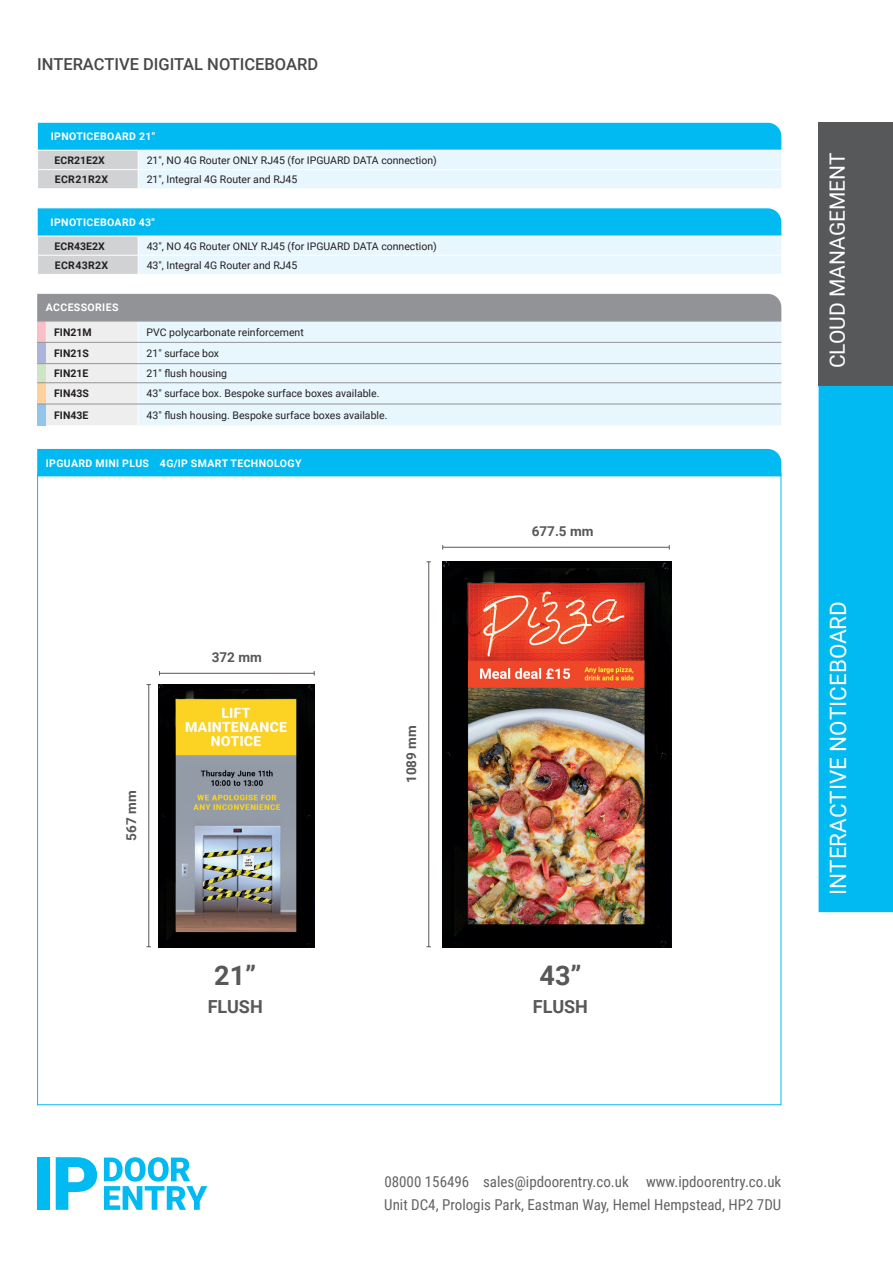
<style>
.page{position:relative;width:893px;height:1263px;background:#fff}
.page>*{position:absolute;margin:0;border:0;box-sizing:border-box;transform-origin:0 0}
.t1{font:700 27px "Roboto";color:#57585a}
.t2{font:22.5px "Roboto";color:#fff}
.t3{font:21px "Roboto";color:#fff}
.t4{font:700 18px "Roboto";color:#57585a}
.t5{font:500 16.5px "Roboto";color:#46484a}
.t6{font:15px "Roboto Condensed";color:#636366}
.t7{font:700 13.5px "Roboto";color:#57585a}
.t8{font:10.5px "Roboto";color:#231f20}
.t9{font:700 10.5px "Roboto";letter-spacing:.035em;color:#fff}
.t10{font:700 10.5px "Roboto";color:#231f20}
.t11{font:700 10.5px "Roboto";letter-spacing:.035em;color:#231f20}
</style>
<div class="page">
<div style="left:37px;top:473px;width:744px;height:632px;background:#fff;border:1px solid #00baf1"></div>
<div style="left:37px;top:449px;width:744px;height:27px;background:#00baf1"></div>
<svg style="left:37px;top:123px;width:744px;height:65px;background:#89dbf5"></svg>
<svg style="left:37px;top:208px;width:744px;height:66px;background:#89dbf5"></svg>
<svg style="left:37px;top:294px;width:744px;height:131px;background:#d3dce1"></svg>
<hr style="left:46px;top:404px;width:92px;height:1px;background:#939598">
<hr style="left:138px;top:404px;width:643px;height:1px;background:#939598">
<div style="left:819px;top:123px;width:74px;height:263px;background:#57585a"></div>
<div style="left:819px;top:386px;width:74px;height:526px;background:#00baf1"></div>
<div style="left:37px;top:1157px;width:13px;height:53px;background:#00baf1"></div>
<svg style="left:56px;top:1157px;width:41px;height:53px"></svg>
<svg style="left:104px;top:1157px;width:103px;height:53px"></svg>
<img style="left:442px;top:561px;width:229px;height:386px">
<img style="left:159px;top:684px;width:156px;height:263px">
<hr style="left:148px;top:685px;width:1px;height:262px;background:#57585a">
<hr style="left:428px;top:562px;width:1px;height:385px;background:#57585a">
<hr style="left:159px;top:673px;width:155px;height:1px;background:#57585a">
<hr style="left:443px;top:547px;width:226px;height:1px;background:#57585a">
<h3 class="t5" style="left:37px;top:53px;width:282px">INTERACTIVE DIGITAL NOTICEBOARD</h3>
<p class="t9" style="left:51px;top:129px;width:106px">IPNOTICEBOARD 21"</p>
<p class="t10" style="left:55px;top:153px;width:52px">ECR21E2X</p>
<p class="t8" style="left:147px;top:153px;width:292px">21", NO 4G Router ONLY RJ45 (for IPGUARD DATA connection)</p>
<p class="t11" style="left:55px;top:172px;width:55px">ECR21R2X</p>
<p class="t8" style="left:147px;top:172px;width:152px">21", Integral 4G Router and RJ45</p>
<p class="t9" style="left:51px;top:215px;width:106px">IPNOTICEBOARD 43"</p>
<p class="t10" style="left:55px;top:238px;width:52px">ECR43E2X</p>
<p class="t8" style="left:147px;top:238px;width:292px">43", NO 4G Router ONLY RJ45 (for IPGUARD DATA connection)</p>
<p class="t11" style="left:55px;top:258px;width:55px">ECR43R2X</p>
<p class="t8" style="left:147px;top:258px;width:152px">43", Integral 4G Router and RJ45</p>
<p class="t9" style="left:46px;top:300px;width:74px">ACCESSORIES</p>
<p class="t10" style="left:54px;top:325px;width:39px">FIN21M</p>
<p class="t8" style="left:147px;top:325px;width:159px">PVC polycarbonate reinforcement</p>
<p class="t10" style="left:54px;top:346px;width:36px">FIN21S</p>
<p class="t8" style="left:147px;top:346px;width:74px">21" surface box</p>
<p class="t10" style="left:54px;top:366px;width:36px">FIN21E</p>
<p class="t8" style="left:147px;top:366px;width:82px">21" flush housing</p>
<p class="t10" style="left:54px;top:386px;width:36px">FIN43S</p>
<p class="t8" style="left:147px;top:386px;width:234px">43" surface box. Bespoke surface boxes available.</p>
<p class="t10" style="left:54px;top:408px;width:36px">FIN43E</p>
<p class="t8" style="left:147px;top:408px;width:242px">43" flush housing. Bespoke surface boxes available.</p>
<p class="t9" style="left:46px;top:455px;width:257px">IPGUARD MINI PLUS 4G/IP SMART TECHNOLOGY</p>
<p class="t7" style="left:122px;top:841px;width:52px;rotate:-90deg">567 mm</p>
<p class="t7" style="left:212px;top:648px;width:52px">372 mm</p>
<h1 class="t1" style="left:214px;top:956px;width:44px">21”</h1>
<h3 class="t4" style="left:208px;top:994px;width:57px">FLUSH</h3>
<p class="t7" style="left:402px;top:783px;width:59px;rotate:-90deg">1089 mm</p>
<p class="t7" style="left:532px;top:522px;width:63px">677.5 mm</p>
<h1 class="t1" style="left:539px;top:956px;width:44px">43”</h1>
<h3 class="t4" style="left:533px;top:994px;width:57px">FLUSH</h3>
<h3 class="t3" style="left:823px;top:368px;width:218px;rotate:-90deg">CLOUD MANAGEMENT</h3>
<h2 class="t2" style="left:822px;top:895px;width:295px;rotate:-90deg">INTERACTIVE NOTICEBOARD</h2>
<h3 class="t6" style="left:384px;top:1171px;width:398px">08000 156496 sales@ipdoorentry.co.uk www.ipdoorentry.co.uk</h3>
<h3 class="t6" style="left:384px;top:1194px;width:399px">Unit DC4, Prologis Park, Eastman Way, Hemel Hempstead, HP2 7DU</h3>
</div>
